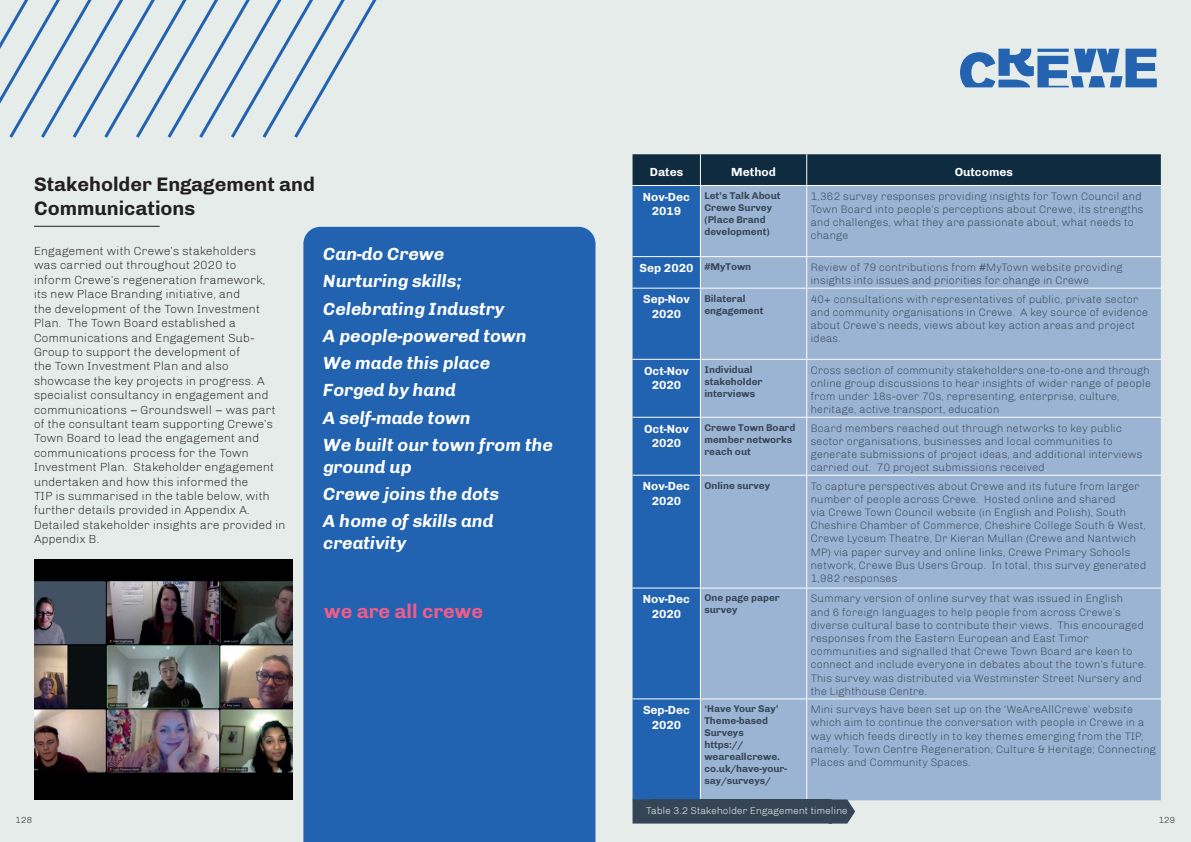
<style>
.page{position:relative;width:1191px;height:842px;background:#fff}
.page>*{position:absolute;margin:0;border:0;box-sizing:border-box;transform-origin:0 0}
.t1{font:700 20px/24px "Chivo";color:#231f20}
.t2{font:700 20px "Chivo";color:#f05c8b}
.t3{font:italic 700 18px/27.3px "Chivo";color:#fff}
.t4{font:300 12px/14.4px "Chivo";color:#231f20}
.t5{font:700 12px/14.4px "Chivo";color:#fff;text-align:center}
.t6{font:300 11px/13.2px "Chivo";color:#364556}
.t7{font:700 10px/12px "Chivo";color:#364556}
.t8{font:300 10px "Chivo";color:#fff}
.t9{font:300 9px "Chivo";color:#231f20}
.s1{color:#fff}
</style>
<div class="page">
<div style="left:595px;top:0;width:596px;height:842px;background:#e6ecea"></div>
<div style="left:0;top:0;width:595px;height:842px;background:#e6ecea"></div>
<hr style="left:34px;top:226px;width:126px;height:1px;background:#231f20">
<div style="left:303px;top:227px;width:292px;height:615px;background:#2163b0"></div>
<svg style="left:960px;top:49px;width:196px;height:38px"></svg>
<svg style="left:0;top:0;width:377px;height:138px"></svg>
<img style="left:34px;top:560px;width:258px;height:239px">
<div style="left:632px;top:154px;width:528px;height:31px;background:#0e2b3f"></div>
<div style="left:632px;top:186px;width:68px;height:613px;background:#2163b0"></div>
<div style="left:701px;top:186px;width:459px;height:614px;background:#9bb4d4"></div>
<hr style="left:700px;top:154px;width:1px;height:31px;background:#fff">
<hr style="left:806px;top:154px;width:1px;height:31px;background:#fff">
<hr style="left:806px;top:185px;width:354px;height:1px;background:#fff">
<hr style="left:806px;top:256px;width:354px;height:1px;background:#fff">
<hr style="left:806px;top:257px;width:1px;height:31px;background:#fff">
<hr style="left:700px;top:288px;width:106px;height:1px;background:#fff">
<hr style="left:806px;top:288px;width:354px;height:1px;background:#fff">
<hr style="left:806px;top:289px;width:1px;height:70px;background:#fff">
<hr style="left:700px;top:359px;width:106px;height:1px;background:#fff">
<hr style="left:806px;top:359px;width:354px;height:1px;background:#fff">
<hr style="left:806px;top:360px;width:1px;height:57px;background:#fff">
<hr style="left:700px;top:417px;width:106px;height:1px;background:#fff">
<hr style="left:700px;top:418px;width:1px;height:57px;background:#fff">
<hr style="left:806px;top:417px;width:354px;height:1px;background:#fff">
<hr style="left:806px;top:418px;width:1px;height:57px;background:#fff">
<hr style="left:632px;top:475px;width:68px;height:1px;background:#fff">
<hr style="left:700px;top:475px;width:106px;height:1px;background:#fff">
<hr style="left:700px;top:476px;width:1px;height:111px;background:#fff">
<hr style="left:806px;top:475px;width:354px;height:1px;background:#fff">
<hr style="left:806px;top:476px;width:1px;height:111px;background:#fff">
<hr style="left:632px;top:587px;width:68px;height:1px;background:#fff">
<hr style="left:700px;top:587px;width:106px;height:1px;background:#fff">
<hr style="left:700px;top:588px;width:1px;height:110px;background:#fff">
<hr style="left:806px;top:587px;width:354px;height:1px;background:#fff">
<hr style="left:806px;top:588px;width:1px;height:110px;background:#fff">
<hr style="left:700px;top:699px;width:1px;height:101px;background:#fff">
<hr style="left:806px;top:699px;width:1px;height:101px;background:#fff">
<hr style="left:700px;top:185px;width:106px;height:1px;background:#fff">
<hr style="left:806px;top:186px;width:1px;height:70px;background:#fff">
<hr style="left:700px;top:256px;width:106px;height:1px;background:#fff">
<hr style="left:632px;top:185px;width:68px;height:1px;background:#fff">
<hr style="left:700px;top:186px;width:1px;height:70px;background:#fff">
<hr style="left:700px;top:257px;width:1px;height:31px;background:#fff">
<hr style="left:632px;top:256px;width:68px;height:1px;background:#fff">
<hr style="left:632px;top:288px;width:68px;height:1px;background:#fff">
<hr style="left:700px;top:289px;width:1px;height:70px;background:#fff">
<hr style="left:700px;top:360px;width:1px;height:57px;background:#fff">
<hr style="left:632px;top:359px;width:68px;height:1px;background:#fff">
<hr style="left:632px;top:417px;width:68px;height:1px;background:#fff">
<hr style="left:700px;top:698px;width:106px;height:1px;background:#fff">
<hr style="left:806px;top:698px;width:354px;height:1px;background:#fff">
<hr style="left:632px;top:698px;width:68px;height:1px;background:#fff">
<div style="left:632px;top:799px;width:223px;height:24px;background:#364556"></div>
<p class="t5" style="left:650px;top:164px;width:35px">Dates</p>
<p class="t5" style="left:731px;top:164px;width:46px">Method</p>
<p class="t5" style="left:954px;top:164px;width:60px">Outcomes</p>
<p class="t5" style="left:643px;top:189px;width:49px">Nov-Dec<br>2019</p>
<p class="t7" style="left:704px;top:189px;width:78px">Let’s Talk About<br>Crewe Survey (Place Brand development)</p>
<p class="t6" style="left:810px;top:189px;width:334px">1,362 survey responses providing insights for Town Council and Town Board into people’s perceptions about Crewe, its strengths and challenges, what they are passionate about, what needs to change</p>
<p class="t5" style="left:639px;top:261px;width:113px">Sep 2020 <sup>#MyTown</sup></p>
<p class="t6" style="left:810px;top:261px;width:313px">Review of 79 contributions from #MyTown website providing insights into issues and priorities for change in Crewe</p>
<p class="t5" style="left:643px;top:292px;width:48px">Sep-Nov<br>2020</p>
<p class="t7" style="left:704px;top:292px;width:61px">Bilateral engagement</p>
<p class="t6" style="left:810px;top:292px;width:339px">40+ consultations with representatives of public, private sector and community organisations in Crewe. A key source of evidence about Crewe’s needs, views about key action areas and project ideas.</p>
<p class="t5" style="left:644px;top:363px;width:46px">Oct-Nov<br>2020</p>
<p class="t7" style="left:704px;top:363px;width:60px">Individual stakeholder interviews</p>
<p class="t6" style="left:810px;top:363px;width:342px">Cross section of community stakeholders one-to-one and through online group discussions to hear insights of wider range of people from under 18s-over 70s, representing, enterprise, culture, heritage, active transport, education</p>
<p class="t5" style="left:644px;top:421px;width:46px">Oct-Nov<br>2020</p>
<p class="t7" style="left:704px;top:421px;width:93px">Crewe Town Board member networks reach out</p>
<p class="t6" style="left:810px;top:421px;width:333px">Board members reached out through networks to key public sector organisations, businesses and local communities to generate submissions of project ideas, and additional interviews carried out. 70 project submissions received<span class="s1">.</span></p>
<p class="t5" style="left:643px;top:479px;width:49px">Nov-Dec<br>2020</p>
<p class="t7" style="left:704px;top:479px;width:67px">Online survey</p>
<p class="t6" style="left:810px;top:479px;width:337px">To capture perspectives about Crewe and its future from larger number of people across Crewe. Hosted online and shared<br>via Crewe Town Council website (in English and Polish), South Cheshire Chamber of Commerce, Cheshire College South &amp; West, Crewe Lyceum Theatre, Dr Kieran Mullan (Crewe and Nantwich MP) via paper survey and online links, Crewe Primary Schools network, Crewe Bus Users Group. In total, this survey generated 1,982 responses<span class="s1">.</span></p>
<p class="t5" style="left:643px;top:592px;width:49px">Nov-Dec<br>2020</p>
<p class="t7" style="left:704px;top:592px;width:77px">One page paper survey</p>
<p class="t6" style="left:810px;top:592px;width:337px">Summary version of online survey that was issued in English<br>and 6 foreign languages to help people from across Crewe’s diverse cultural base to contribute their views. This encouraged responses from the Eastern European and East Timor communities and signalled that Crewe Town Board are keen to connect and include everyone in debates about the town’s future.<br>This survey was distributed via Westminster Street Nursery and the Lighthouse Centre.</p>
<p class="t5" style="left:643px;top:703px;width:48px">Sep-Dec<br>2020</p>
<p class="t7" style="left:704px;top:703px;width:84px">‘Have Your Say’<br>Theme-based<br>Surveys<br>https:// weareallcrewe. co.uk/have-your&shy;say/surveys/</p>
<p class="t6" style="left:810px;top:703px;width:347px">Mini surveys have been set up on the ‘WeAreAllCrewe’ website which aim to continue the conversation with people in Crewe in a way which feeds directly in to key themes emerging from the TIP, namely: Town Centre Regeneration; Culture &amp; Heritage; Connecting Places and Community Spaces.</p>
<p class="t8" style="left:646px;top:805px;width:203px">Table 3.2 Stakeholder Engagement timeline</p>
<h1 class="t1" style="left:34px;top:172px;width:282px">Stakeholder Engagement and<br>Communications</h1>
<p class="t4" style="left:34px;top:244px;width:253px">Engagement with Crewe’s stakeholders<br>was carried out throughout 2020 to<br>inform Crewe’s regeneration framework,<br>its new Place Branding initiative, and<br>the development of the Town Investment Plan. The Town Board established a Communications and Engagement Sub-Group to support the development of<br>the Town Investment Plan and also showcase the key projects in progress. A specialist consultancy in engagement and communications – Groundswell – was part of the consultant team supporting Crewe’s Town Board to lead the engagement and communications process for the Town Investment Plan. Stakeholder engagement undertaken and how this informed the<br>TIP is summarised in the table below, with further details provided in Appendix A.<br>Detailed stakeholder insights are provided in Appendix B.</p>
<h2 class="t3" style="left:323px;top:240px;width:231px">Can-do Crewe<br>Nurturing skills;<br>Celebrating Industry<br>A people-powered town<br>We made this place<br>Forged by hand<br>A self-made town<br>We built our town from the</h2>
<h2 class="t3" style="left:323px;top:453px;width:177px">ground up<br>Crewe joins the dots<br>A home of skills and</h2>
<h2 class="t3" style="left:323px;top:529px;width:84px">creativity</h2>
<h1 class="t2" style="left:324px;top:600px;width:160px">we are all crewe</h1>
<p class="t9" style="left:16px;top:814px;width:18px">128</p>
<p class="t9" style="left:1158px;top:814px;width:18px">129</p>
</div>
